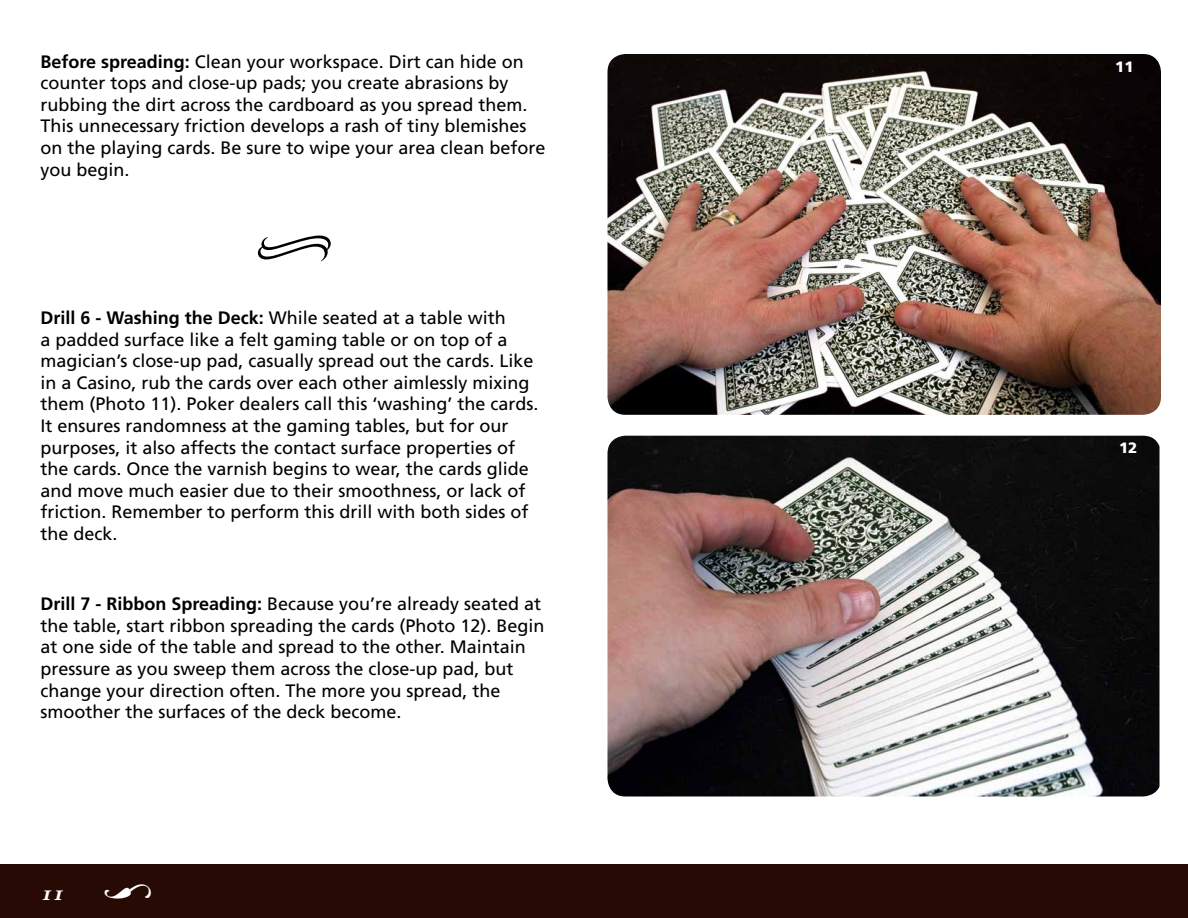
<style>
.page{position:relative;width:1188px;height:918px;background:#fff}
.page>*{position:absolute;margin:0;border:0;box-sizing:border-box;transform-origin:0 0}
.t1{font:21px "Janson Text Bold Italic Os F";color:#fff}
.t2{font:18px/21.6px "Frutiger";color:#000}
.t3{font:900 15px "Frutiger";color:#fff}
.s1{font-weight:700}
</style>
<div class="page">
<div style="left:0;top:864px;width:1188px;height:54px;background:#270a04"></div>
<img style="left:608px;top:54px;width:553px;height:361px">
<img style="left:608px;top:436px;width:552px;height:361px">
<p class="t2" style="left:40px;top:51px;width:507px"><span class="s1">Before spreading:</span> Clean your workspace. Dirt can hide on counter tops and close-up pads; you create abrasions by rubbing the dirt across the cardboard as you spread them.<br>This unnecessary friction develops a rash of tiny blemishes on the playing cards. Be sure to wipe your area clean before you begin.</p>
<p class="t2" style="left:40px;top:307px;width:500px"><span class="s1">Drill 6 - Washing the Deck:</span> While seated at a table with<br>a padded surface like a felt gaming table or on top of a magician’s close-up pad, casually spread out the cards. Like in a Casino, rub the cards over each other aimlessly mixing them (Photo 11). Poker dealers call this ‘washing’ the cards.<br>It ensures randomness at the gaming tables, but for our purposes, it also affects the contact surface properties of the cards. Once the varnish begins to wear, the cards glide and move much easier due to their smoothness, or lack of friction. Remember to perform this drill with both sides of the deck.</p>
<p class="t2" style="left:40px;top:593px;width:506px"><span class="s1">Drill 7 - Ribbon Spreading:</span> Because you’re already seated at the table, start ribbon spreading the cards (Photo 12). Begin at one side of the table and spread to the other. Maintain pressure as you sweep them across the close-up pad, but change your direction often. The more you spread, the smoother the surfaces of the deck become.</p>
<p class="t1" style="left:41px;top:879px;width:25px">11</p>
<p class="t3" style="left:1115px;top:57px;width:20px">11</p>
<p class="t3" style="left:1119px;top:439px;width:20px">12</p>
</div>
